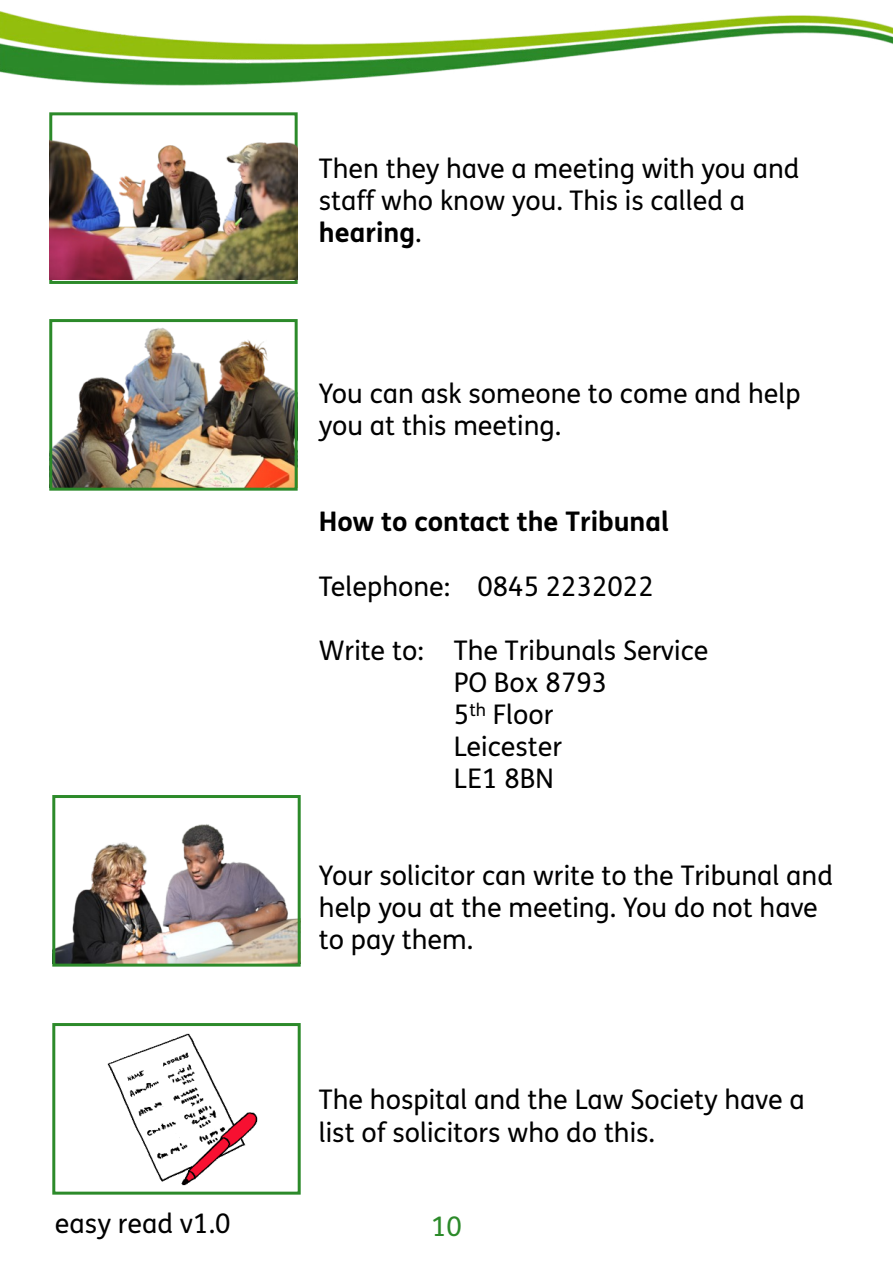
<style>
.page{position:relative;width:893px;height:1263px;background:#fff}
.page>*{position:absolute;margin:0;border:0;box-sizing:border-box;transform-origin:0 0}
.t1{font:27px/32.1px "FS Me";color:#000}
.t2{font:700 27px "FS Me";color:#000}
.t3{font:27px "FS Me";color:#2c8a2a}
.s1{font-weight:700}
</style>
<div class="page">
<img style="left:0;top:11px;width:893px;height:74px">
<div style="left:49px;top:112px;width:249px;height:172px;border:3px solid #2c8a2a"></div>
<img style="left:49px;top:114px;width:249px;height:165px">
<img style="left:56px;top:824px;width:241px;height:138px">
<div style="left:52px;top:795px;width:249px;height:171px;border:3px solid #2c8a2a"></div>
<div style="left:52px;top:1023px;width:249px;height:171px;border:3px solid #2c8a2a"></div>
<img style="left:107px;top:1033px;width:151px;height:153px">
<img style="left:53px;top:328px;width:241px;height:159px">
<div style="left:49px;top:319px;width:249px;height:172px;border:3px solid #2c8a2a"></div>
<p class="t1" style="left:319px;top:155px;width:482px">Then they have a meeting with you and staff who know you. This is called a <span class="s1">hearing</span>.</p>
<p class="t1" style="left:319px;top:380px;width:483px">You can ask someone to come and help you at this meeting.</p>
<p class="t2" style="left:319px;top:511px;width:352px">How to contact the Tribunal</p>
<p class="t1" style="left:319px;top:573px;width:336px">Telephone: 0845 2232022</p>
<p class="t1" style="left:454px;top:637px;width:256px;text-indent:-135px">Write to: The Tribunals Service<br>PO Box 8793<br>5<sup>th</sup> Floor<br>Leicester<br>LE1 8BN</p>
<p class="t1" style="left:319px;top:862px;width:516px">Your solicitor can write to the Tribunal and help you at the meeting. You do not have to pay them.</p>
<p class="t1" style="left:319px;top:1086px;width:487px">The hospital and the Law Society have a list of solicitors who do this.</p>
<p class="t1" style="left:55px;top:1210px;width:177px">easy read v1.0</p>
<p class="t3" style="left:431px;top:1216px;width:32px">10</p>
</div>
